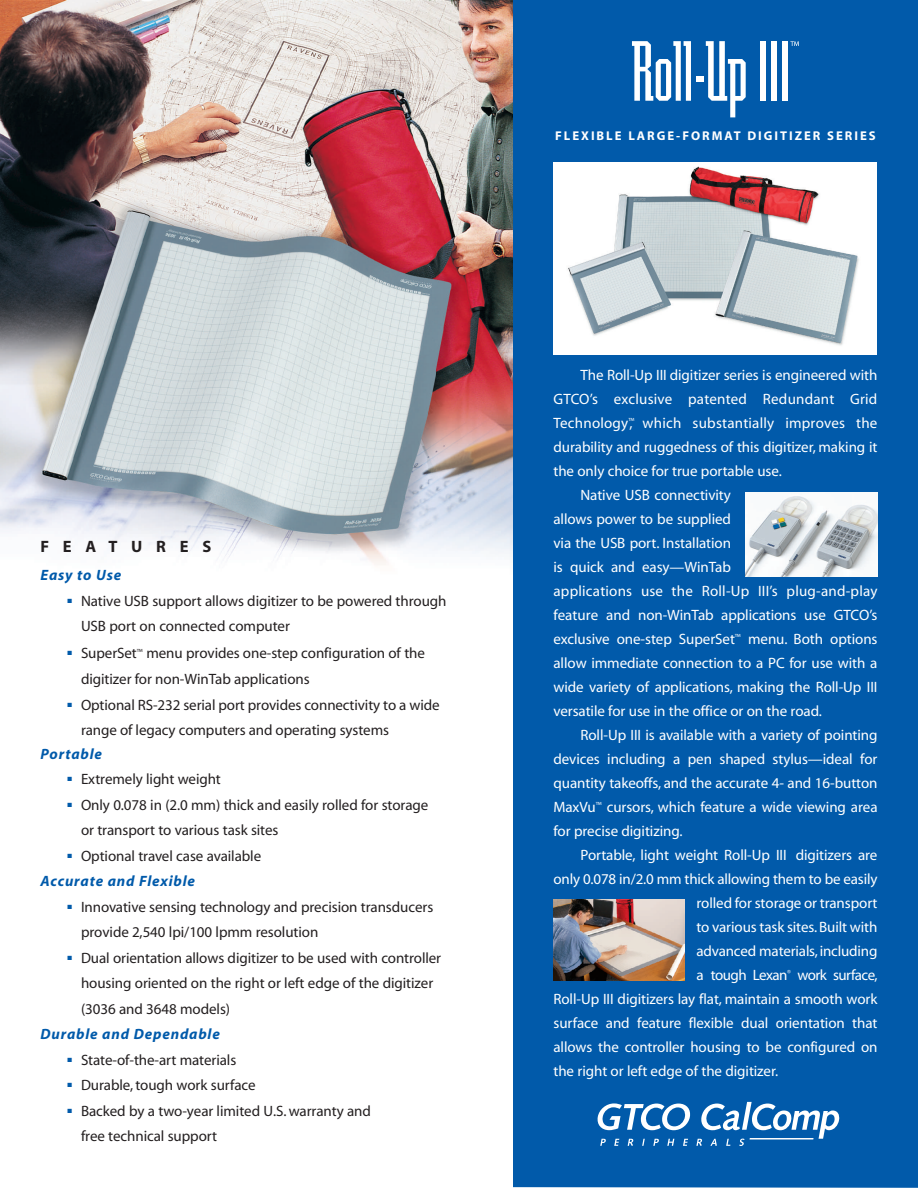
<style>
.page{position:relative;width:918px;height:1188px;background:#fff}
.page>*{position:absolute;margin:0;border:0;box-sizing:border-box;transform-origin:0 0}
.t1{font:700 16.5px "Myriad";letter-spacing:.83em;color:#231f20}
.t2{font:15px "Myriad";letter-spacing:-.005em;color:#fff}
.t3{font:15px/25.5px "Myriad";letter-spacing:-.005em;color:#231f20}
.t4{font:15px "Myriad";letter-spacing:.015em;color:#fff}
.t5{font:italic 700 15px "Myriad";letter-spacing:.055em;color:#015aaa}
.t6{font:15px "Myriad";letter-spacing:-.035em;color:#fff}
.t7{font:700 12.75px "Myriad";letter-spacing:.155em;color:#fff}
.s1{font-weight:700;font-style:italic;color:#015aaa}
</style>
<div class="page">
<img style="left:0;top:0;width:513px;height:565px">
<div style="left:513px;top:0;width:405px;height:1188px;background:#015aaa"></div>
<svg style="left:598px;top:1102px;width:241px;height:44px"></svg>
<svg style="left:632px;top:41px;width:114px;height:76px"></svg>
<div style="left:760px;top:41px;width:6px;height:60px;background:#fff"></div>
<div style="left:771px;top:41px;width:6px;height:60px;background:#fff"></div>
<div style="left:782px;top:41px;width:6px;height:60px;background:#fff"></div>
<svg style="left:790px;top:41px;width:9px;height:5px"></svg>
<img style="left:555px;top:162px;width:318px;height:193px">
<img style="left:554px;top:900px;width:130px;height:80px">
<img style="left:746px;top:492px;width:132px;height:84px">
<p class="t1" style="left:40px;top:538px;width:172px">FEATURES</p>
<p class="t5" style="left:40px;top:567px;width:82px">Easy to Use</p>
<p class="t3" style="left:81px;top:589px;width:367px;text-indent:-14px"><sup>■</sup> Native USB support allows digitizer to be powered through<br>USB port on connected computer</p>
<p class="t3" style="left:81px;top:641px;width:345px;text-indent:-14px"><sup>■</sup> SuperSet<sup>™</sup> menu provides one-step configuration of the digitizer for non-WinTab applications</p>
<p class="t3" style="left:81px;top:693px;width:360px;text-indent:-14px"><sup>■</sup> Optional RS-232 serial port provides connectivity to a wide range of legacy computers and operating systems</p>
<p class="t5" style="left:40px;top:746px;width:63px">Portable</p>
<p class="t3" style="left:68px;top:767px;width:155px"><sup>■</sup> Extremely light weight</p>
<p class="t3" style="left:81px;top:793px;width:349px;text-indent:-14px"><sup>■</sup> Only 0.078 in (2.0 mm) thick and easily rolled for storage or transport to various task sites</p>
<p class="t3" style="left:40px;top:844px;width:222px;text-indent:27px"><sup>■</sup> Optional travel case available<br><span class="s1">Accurate and Flexible</span></p>
<p class="t3" style="left:81px;top:895px;width:354px;text-indent:-14px"><sup>■</sup> Innovative sensing technology and precision transducers provide 2,540 lpi/100 lpmm resolution</p>
<p class="t3" style="left:68px;top:946px;width:375px"><sup>■</sup> Dual orientation allows digitizer to be used with controller</p>
<p class="t3" style="left:81px;top:971px;width:354px">housing oriented on the right or left edge of the digitizer</p>
<p class="t3" style="left:81px;top:997px;width:151px">(3036 and 3648 models)</p>
<p class="t5" style="left:40px;top:1026px;width:181px">Durable and Dependable</p>
<p class="t3" style="left:68px;top:1048px;width:170px"><sup>■</sup> State-of-the-art materials</p>
<p class="t3" style="left:68px;top:1073px;width:190px"><sup>■</sup> Durable, tough work surface</p>
<p class="t3" style="left:81px;top:1099px;width:292px;text-indent:-14px"><sup>■</sup> Backed by a two-year limited U.S. warranty and free technical support</p>
<p class="t7" style="left:555px;top:129px;width:322px">FLEXIBLE LARGE-FORMAT DIGITIZER SERIES</p>
<p class="t2" style="left:580px;top:368px;width:299px">The Roll-Up III digitizer series is engineered with</p>
<p class="t4" style="left:554px;top:392px;width:325px">GTCO’s exclusive patented Redundant Grid</p>
<p class="t4" style="left:554px;top:416px;width:325px">Technology<sup>™</sup>, which substantially improves the</p>
<p class="t2" style="left:554px;top:440px;width:326px">durability and ruggedness of this digitizer, making it</p>
<p class="t2" style="left:554px;top:464px;width:230px">the only choice for true portable use.</p>
<p class="t2" style="left:580px;top:488px;width:152px">Native USB connectivity</p>
<p class="t2" style="left:554px;top:512px;width:179px">allows power to be supplied</p>
<p class="t2" style="left:554px;top:536px;width:179px">via the USB port. Installation</p>
<p class="t2" style="left:554px;top:560px;width:179px">is quick and easy—WinTab</p>
<p class="t4" style="left:554px;top:584px;width:325px">applications use the Roll-Up III’s plug-and-play</p>
<p class="t2" style="left:554px;top:608px;width:326px">feature and non-WinTab applications use GTCO’s</p>
<p class="t2" style="left:554px;top:632px;width:326px">exclusive one-step SuperSet<sup>™</sup> menu. Both options</p>
<p class="t2" style="left:554px;top:656px;width:325px">allow immediate connection to a PC for use with a</p>
<p class="t2" style="left:554px;top:680px;width:326px">wide variety of applications, making the Roll-Up III</p>
<p class="t2" style="left:554px;top:704px;width:270px">versatile for use in the office or on the road.</p>
<p class="t2" style="left:580px;top:728px;width:299px">Roll-Up III is available with a variety of pointing</p>
<p class="t2" style="left:554px;top:752px;width:325px">devices including a pen shaped stylus—ideal for</p>
<p class="t2" style="left:554px;top:776px;width:326px">quantity takeoffs, and the accurate 4- and 16-button</p>
<p class="t2" style="left:554px;top:800px;width:326px">MaxVu<sup>™</sup> cursors, which feature a wide viewing area</p>
<p class="t2" style="left:554px;top:824px;width:130px">for precise digitizing.</p>
<p class="t2" style="left:580px;top:848px;width:299px">Portable, light weight Roll-Up III digitizers are</p>
<p class="t2" style="left:554px;top:872px;width:325px">only 0.078 in/2.0 mm thick allowing them to be easily</p>
<p class="t2" style="left:696px;top:896px;width:183px">rolled for storage or transport</p>
<p class="t2" style="left:696px;top:920px;width:183px">to various task sites.Built with</p>
<p class="t2" style="left:696px;top:944px;width:183px">advanced materials, including</p>
<p class="t6" style="left:696px;top:968px;width:183px">a tough Lexan<sup>®</sup> work surface,</p>
<p class="t2" style="left:554px;top:992px;width:326px">Roll-Up III digitizers lay flat, maintain a smooth work</p>
<p class="t2" style="left:554px;top:1016px;width:326px">surface and feature flexible dual orientation that</p>
<p class="t2" style="left:554px;top:1040px;width:326px">allows the controller housing to be configured on</p>
<p class="t2" style="left:554px;top:1064px;width:226px">the right or left edge of the digitizer.</p>
</div>
